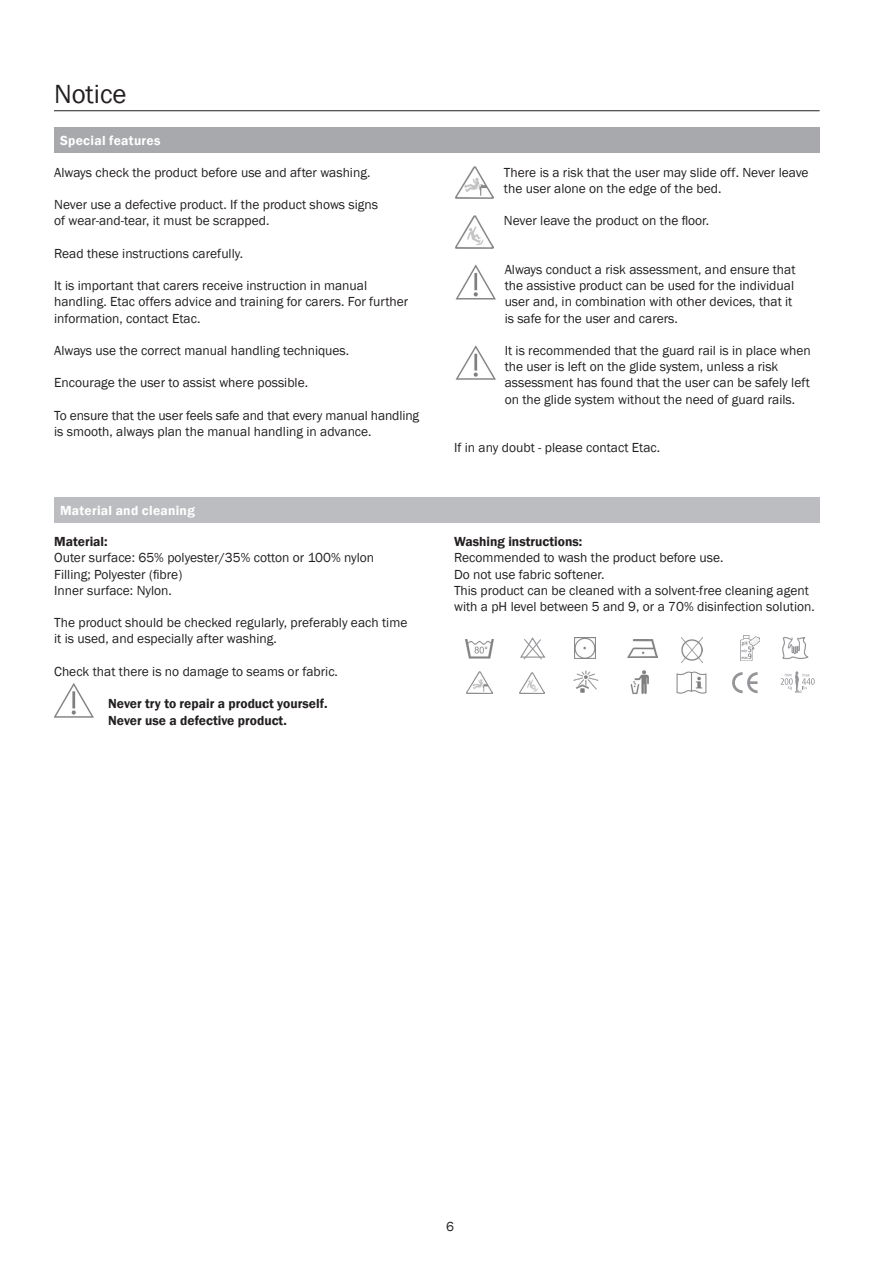
<style>
.page{position:relative;width:893px;height:1263px;background:#fff}
.page>*{position:absolute;margin:0;border:0;box-sizing:border-box;transform-origin:0 0}
.Header_-_Overskrif{font:27px "Franklin Gothic";color:#231f20}
.Brødtekst{font:13.5px/16.2px "Franklin Gothic";color:#231f20}
.Brødtekst_FED{font:600 13.5px "Franklin Gothic";color:#231f20}
.Skema_overskrifter_o{font:600 13.5px "Franklin Gothic";letter-spacing:.02em;color:#fff}
</style>
<div class="page">
<hr style="left:54px;top:110px;width:766px;height:1px;background:#231f20">
<img style="left:465px;top:639px;width:29px;height:19px">
<svg style="left:520px;top:637px;width:25px;height:22px"></svg>
<img style="left:575px;top:637px;width:21px;height:21px">
<img style="left:627px;top:639px;width:30px;height:18px">
<img style="left:682px;top:637px;width:21px;height:25px">
<img style="left:740px;top:635px;width:19px;height:25px">
<svg style="left:782px;top:637px;width:27px;height:22px"></svg>
<img style="left:467px;top:672px;width:25px;height:21px">
<img style="left:519px;top:672px;width:26px;height:22px">
<img style="left:573px;top:670px;width:25px;height:23px">
<img style="left:630px;top:670px;width:19px;height:25px">
<img style="left:676px;top:671px;width:31px;height:23px">
<svg style="left:732px;top:672px;width:26px;height:21px"></svg>
<svg style="left:781px;top:671px;width:34px;height:22px"></svg>
<div style="left:54px;top:498px;width:766px;height:25px;background:#bcbdc0"></div>
<div style="left:54px;top:128px;width:766px;height:25px;background:#a8a9ad"></div>
<img style="left:455px;top:216px;width:39px;height:32px">
<img style="left:455px;top:166px;width:39px;height:33px">
<img style="left:455px;top:264px;width:41px;height:36px">
<img style="left:455px;top:345px;width:41px;height:35px">
<img style="left:54px;top:683px;width:40px;height:35px">
<p class="Header_-_Overskrif" style="left:54px;top:78px;width:74px">Notice</p>
<p class="Skema_overskrifter_o" style="left:60px;top:132px;width:102px">Special features</p>
<p class="Brødtekst" style="left:54px;top:164px;width:318px">Always check the product before use and after washing.</p>
<p class="Brødtekst" style="left:54px;top:197px;width:325px">Never use a defective product. If the product shows signs of wear-and-tear, it must be scrapped.</p>
<p class="Brødtekst" style="left:54px;top:245px;width:190px">Read these instructions carefully.</p>
<p class="Brødtekst" style="left:54px;top:278px;width:356px">It is important that carers receive instruction in manual handling. Etac offers advice and training for carers. For further information, contact Etac.</p>
<p class="Brødtekst" style="left:54px;top:343px;width:297px">Always use the correct manual handling techniques.</p>
<p class="Brødtekst" style="left:54px;top:375px;width:255px">Encourage the user to assist where possible.</p>
<p class="Brødtekst" style="left:54px;top:407px;width:366px">To ensure that the user feels safe and that every manual handling is smooth, always plan the manual handling in advance.</p>
<p class="Skema_overskrifter_o" style="left:60px;top:502px;width:136px">Material and cleaning</p>
<p class="Brødtekst_FED" style="left:54px;top:533px;width:55px">Material:</p>
<p class="Brødtekst" style="left:54px;top:550px;width:321px">Outer surface: 65% polyester/35% cotton or 100% nylon</p>
<p class="Brødtekst" style="left:54px;top:566px;width:130px">Filling; Polyester (fibre)</p>
<p class="Brødtekst" style="left:54px;top:583px;width:119px">Inner surface: Nylon.</p>
<p class="Brødtekst" style="left:54px;top:615px;width:355px">The product should be checked regularly, preferably each time it is used, and especially after washing.</p>
<p class="Brødtekst" style="left:54px;top:664px;width:285px">Check that there is no damage to seams or fabric.</p>
<p class="Brødtekst_FED" style="left:108px;top:695px;width:221px">Never try to repair a product yourself.</p>
<p class="Brødtekst_FED" style="left:108px;top:712px;width:180px">Never use a defective product.</p>
<p class="Brødtekst" style="left:504px;top:164px;width:306px">There is a risk that the user may slide off. Never leave the user alone on the edge of the bed.</p>
<p class="Brødtekst" style="left:504px;top:213px;width:207px">Never leave the product on the floor.</p>
<p class="Brødtekst" style="left:505px;top:262px;width:292px">Always conduct a risk assessment, and ensure that the assistive product can be used for the individual user and, in combination with other devices, that it is safe for the user and carers.</p>
<p class="Brødtekst" style="left:505px;top:343px;width:308px">It is recommended that the guard rail is in place when the user is left on the glide system, unless a risk assessment has found that the user can be safely left on the glide system without the need of guard rails.</p>
<p class="Brødtekst" style="left:454px;top:440px;width:208px">If in any doubt - please contact Etac.</p>
<p class="Brødtekst_FED" style="left:454px;top:533px;width:130px">Washing instructions:</p>
<p class="Brødtekst" style="left:454px;top:550px;width:271px">Recommended to wash the product before use.</p>
<p class="Brødtekst" style="left:454px;top:566px;width:152px">Do not use fabric softener.</p>
<p class="Brødtekst" style="left:454px;top:583px;width:362px">This product can be cleaned with a solvent-free cleaning agent with a pH level between 5 and 9, or a 70% disinfection solution.</p>
<p class="Brødtekst" style="left:446px;top:1219px;width:9px">6</p>
</div>
